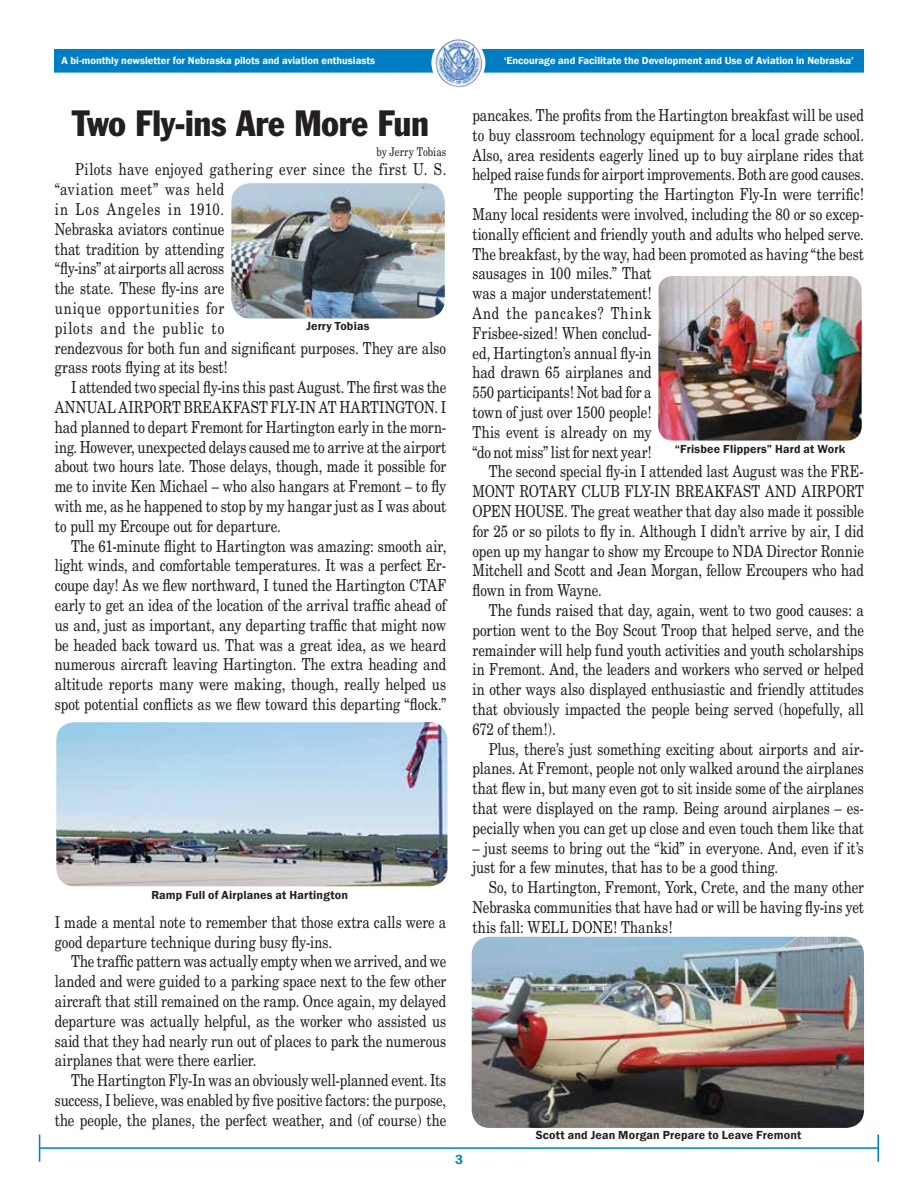
<style>
.page{position:relative;width:918px;height:1188px;background:#fff}
.page>*{position:absolute;margin:0;border:0;box-sizing:border-box;transform-origin:0 0}
.t1{font:condensed 36px "Franklin Gothic";letter-spacing:-.01em;color:#231f20}
.t2{font:16.5px/19.8px "New Century Schlbk";color:#231f20;text-align:justify;scale:.8 1}
.t3{font:16.5px "New Century Schlbk";letter-spacing:.065em;color:#231f20;scale:.8 1}
.t4{font:600 13.5px "Franklin Gothic";color:#007ec4}
.t5{font:600 12px "Franklin Gothic";letter-spacing:.015em;color:#231f20}
.t6{font:12px "New Century Schlbk";color:#231f20;scale:.8 1}
.t7{font:600 10.5px "Franklin Gothic";color:#fff}
</style>
<div class="page">
<hr style="left:40px;top:1147px;width:838px;height:2px;background:#007ec4">
<svg style="left:39px;top:1134px;width:1px;height:28px"></svg>
<hr style="left:877px;top:1134px;width:2px;height:28px;background:#007ec4">
<div style="left:54px;top:49px;width:810px;height:24px;background:#007ec4;border:2px solid #007ec4"></div>
<svg style="left:432px;top:37px;width:53px;height:52px"></svg>
<div style="left:431px;top:36px;width:54px;height:54px;border:2px solid #fff;border-radius:50%"></div>
<img style="left:436px;top:39px;width:45px;height:48px">
<img style="left:658px;top:276px;width:204px;height:165px">
<img style="left:56px;top:722px;width:391px;height:164px">
<img style="left:472px;top:937px;width:392px;height:191px">
<img style="left:231px;top:183px;width:214px;height:136px">
<p class="t7" style="left:62px;top:54px;width:315px">A bi-monthly newsletter for Nebraska pilots and aviation enthusiasts</p>
<p class="t7" style="left:504px;top:54px;width:352px">‘Encourage and Facilitate the Development and Use of Aviation in Nebraska’</p>
<h1 class="t1" style="left:72px;top:101px;width:358px">Two Fly-ins Are More Fun</h1>
<p class="t6" style="left:377px;top:144px;width:89px">by Jerry Tobias</p>
<p class="t2" style="left:55px;top:160px;width:491px;text-align:left;text-indent:20px">Pilots have enjoyed gathering ever since the first U. S. “aviation meet” was held<br>in Los Angeles in 1910.<br>Nebraska aviators continue<br>that tradition by attending<br>“fly-ins” at airports all across<br>the state. These fly-ins are<br>unique opportunities for<br>pilots and the public to<br>rendezvous for both fun and significant purposes. They are also grass roots flying at its best!</p>
<p class="t2" style="left:55px;top:377px;width:491px;text-indent:16px">I attended two special fly-ins this past August. The first was the ANNUAL AIRPORT BREAKFAST FLY-IN AT HARTINGTON. I had planned to depart Fremont for Hartington early in the morn&shy;ing. However, unexpected delays caused me to arrive at the airport about two hours late. Those delays, though, made it possible for me to invite Ken Michael – who also hangars at Fremont – to fly with me, as he happened to stop by my hangar just as I was about to pull my Ercoupe out for departure.</p>
<p class="t2" style="left:55px;top:536px;width:491px;text-indent:16px">The 61-minute flight to Hartington was amazing: smooth air, light winds, and comfortable temperatures. It was a perfect Er&shy;coupe day! As we flew northward, I tuned the Hartington CTAF early to get an idea of the location of the arrival traffic ahead of us and, just as important, any departing traffic that might now be headed back toward us. That was a great idea, as we heard numerous aircraft leaving Hartington. The extra heading and altitude reports many were making, though, really helped us spot potential conflicts as we flew toward this departing “flock.”</p>
<p class="t5" style="left:306px;top:319px;width:65px">Jerry Tobias</p>
<p class="t5" style="left:151px;top:887px;width:198px">Ramp Full of Airplanes at Hartington</p>
<p class="t2" style="left:55px;top:912px;width:491px">I made a mental note to remember that those extra calls were a good departure technique during busy fly-ins.</p>
<p class="t2" style="left:55px;top:952px;width:491px;text-indent:16px">The traffic pattern was actually empty when we arrived, and we landed and were guided to a parking space next to the few other aircraft that still remained on the ramp. Once again, my delayed departure was actually helpful, as the worker who assisted us said that they had nearly run out of places to park the numerous airplanes that were there earlier.</p>
<p class="t2" style="left:55px;top:1070px;width:491px;text-indent:16px">The Hartington Fly-In was an obviously well-planned event. Its success, I believe, was enabled by five positive factors: the purpose, the people, the planes, the perfect weather, and (of course) the</p>
<p class="t4" style="left:455px;top:1151px;width:9px">3</p>
<p class="t2" style="left:473px;top:105px;width:491px">pancakes. The profits from the Hartington breakfast will be used</p>
<p class="t2" style="left:473px;top:125px;width:491px">to buy classroom technology equipment for a local grade school.</p>
<p class="t2" style="left:473px;top:145px;width:491px">Also, area residents eagerly lined up to buy airplane rides that</p>
<p class="t2" style="left:473px;top:165px;width:491px">helped raise funds for airport improvements. Both are good causes.</p>
<p class="t2" style="left:494px;top:184px;width:464px">The people supporting the Hartington Fly-In were terrific!</p>
<p class="t2" style="left:473px;top:204px;width:491px">Many local residents were involved, including the 80 or so excep-</p>
<p class="t2" style="left:473px;top:224px;width:491px">tionally efficient and friendly youth and adults who helped serve.</p>
<p class="t2" style="left:473px;top:244px;width:491px">The breakfast, by the way, had been promoted as having “the best</p>
<p class="t2" style="left:473px;top:264px;width:225px">sausages in 100 miles.” That</p>
<p class="t2" style="left:473px;top:283px;width:225px">was a major understatement!</p>
<p class="t3" style="left:473px;top:303px;width:225px">And the pancakes? Think</p>
<p class="t2" style="left:473px;top:323px;width:225px">Frisbee-sized! When conclud-</p>
<p class="t2" style="left:473px;top:343px;width:225px">ed, Hartington’s annual fly-in</p>
<p class="t2" style="left:473px;top:363px;width:225px">had drawn 65 airplanes and</p>
<p class="t2" style="left:473px;top:382px;width:225px">550 participants! Not bad for a</p>
<p class="t2" style="left:473px;top:402px;width:225px">town of just over 1500 people!</p>
<p class="t2" style="left:473px;top:422px;width:225px">This event is already on my</p>
<p class="t2" style="left:473px;top:442px;width:225px">“do not miss” list for next year!</p>
<p class="t2" style="left:489px;top:462px;width:471px">The second special fly-in I attended last August was the FRE-</p>
<p class="t2" style="left:473px;top:481px;width:491px">MONT ROTARY CLUB FLY-IN BREAKFAST AND AIRPORT</p>
<p class="t2" style="left:473px;top:501px;width:491px">OPEN HOUSE. The great weather that day also made it possible</p>
<p class="t2" style="left:473px;top:521px;width:491px">for 25 or so pilots to fly in. Although I didn’t arrive by air, I did</p>
<p class="t2" style="left:473px;top:541px;width:491px">open up my hangar to show my Ercoupe to NDA Director Ronnie</p>
<p class="t2" style="left:473px;top:561px;width:491px">Mitchell and Scott and Jean Morgan, fellow Ercoupers who had</p>
<p class="t2" style="left:473px;top:580px;width:163px">flown in from Wayne.</p>
<p class="t2" style="left:489px;top:600px;width:471px">The funds raised that day, again, went to two good causes: a</p>
<p class="t2" style="left:473px;top:620px;width:491px">portion went to the Boy Scout Troop that helped serve, and the</p>
<p class="t2" style="left:473px;top:640px;width:491px">remainder will help fund youth activities and youth scholarships</p>
<p class="t2" style="left:473px;top:660px;width:491px">in Fremont. And, the leaders and workers who served or helped</p>
<p class="t2" style="left:473px;top:679px;width:491px">in other ways also displayed enthusiastic and friendly attitudes</p>
<p class="t2" style="left:473px;top:699px;width:491px">that obviously impacted the people being served (hopefully, all</p>
<p class="t2" style="left:473px;top:719px;width:105px">672 of them!).</p>
<p class="t2" style="left:489px;top:739px;width:471px">Plus, there’s just something exciting about airports and air-</p>
<p class="t2" style="left:473px;top:759px;width:491px">planes. At Fremont, people not only walked around the airplanes</p>
<p class="t2" style="left:473px;top:778px;width:491px">that flew in, but many even got to sit inside some of the airplanes</p>
<p class="t2" style="left:473px;top:798px;width:491px">that were displayed on the ramp. Being around airplanes – es-</p>
<p class="t2" style="left:473px;top:818px;width:491px">pecially when you can get up close and even touch them like that</p>
<p class="t2" style="left:473px;top:838px;width:491px">– just seems to bring out the “kid” in everyone. And, even if it’s just for a few minutes, that has to be a good thing.</p>
<p class="t2" style="left:473px;top:877px;width:491px;text-indent:16px">So, to Hartington, Fremont, York, Crete, and the many other Nebraska communities that have had or will be having fly-ins yet this fall: WELL DONE! Thanks!</p>
<p class="t5" style="left:675px;top:442px;width:172px">“Frisbee Flippers” Hard at Work</p>
<p class="t5" style="left:536px;top:1127px;width:267px">Scott and Jean Morgan Prepare to Leave Fremont</p>
</div>
